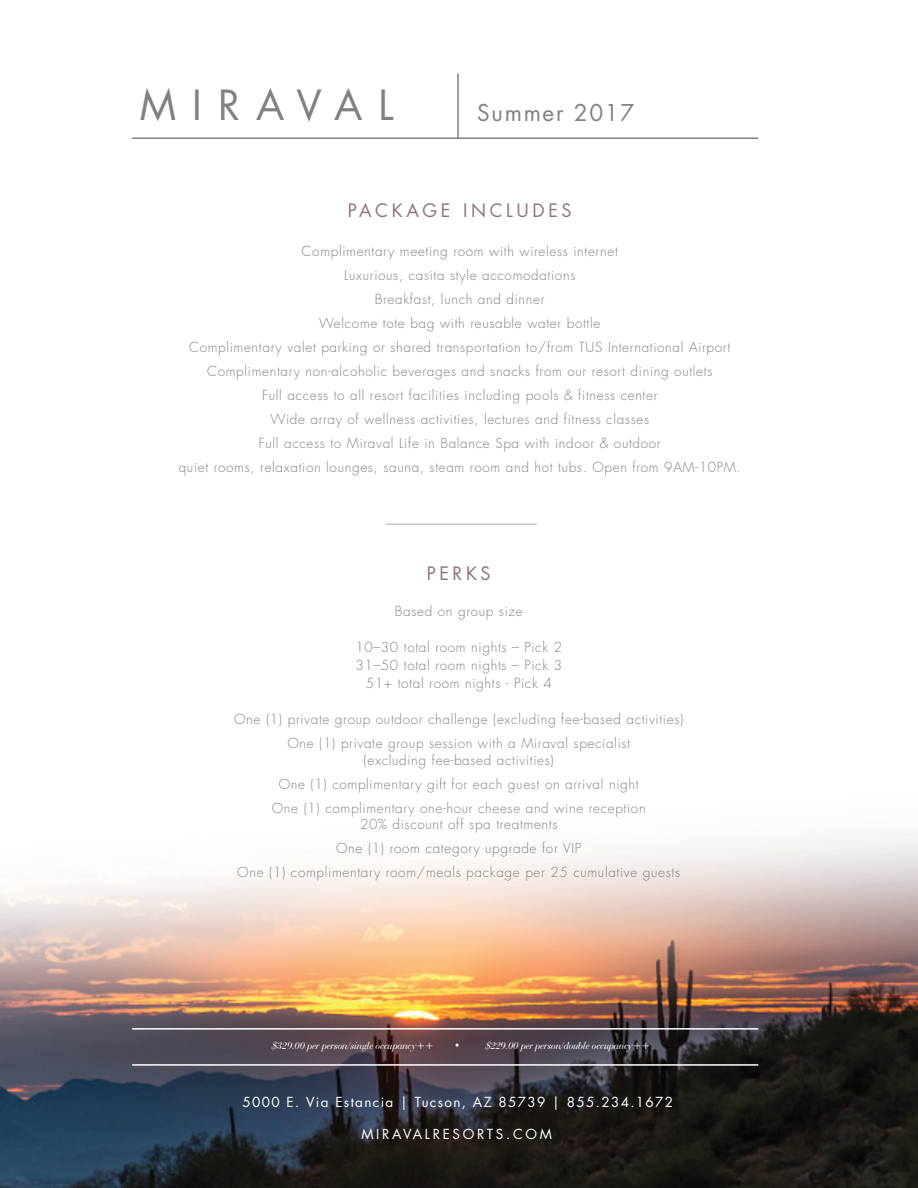
<style>
.page{position:relative;width:918px;height:1188px;background:#fff}
.page>*{position:absolute;margin:0;border:0;box-sizing:border-box;transform-origin:0 0}
.t1{font:40.5px "Futura Std";letter-spacing:.4em;color:#808180}
.t2{font:22.5px "Futura Std";letter-spacing:.075em;color:#808180}
.t3{font:18px "Futura Std";letter-spacing:.2em;color:#8f7577}
.t4{font:300 13.5px/24px "Futura Std";letter-spacing:.05em;color:#808180;text-align:center}
.t5{font:13.5px "Futura Std";letter-spacing:.1em;color:#fff}
.t6{font:13.5px "Futura Std";letter-spacing:.2em;color:#fff}
.t7{font:italic 10.5px "Bauer Bodoni BT";color:#fff}
</style>
<div class="page">
<img style="left:0;top:137px;width:918px;height:1051px">
<hr style="left:386px;top:524px;width:151px;height:1px;background:#c7c8ca">
<hr style="left:132px;top:137px;width:626px;height:2px;background:#808180">
<hr style="left:132px;top:1028px;width:626px;height:2px;background:#fff">
<hr style="left:132px;top:1064px;width:626px;height:2px;background:#fff">
<hr style="left:457px;top:73px;width:2px;height:65px;background:#808180">
<p class="t1" style="left:140px;top:79px;width:256px">MIRAVAL</p>
<p class="t2" style="left:477px;top:99px;width:159px">Summer 2017</p>
<p class="t3" style="left:348px;top:199px;width:225px">PACKAGE INCLUDES</p>
<p class="t4" style="left:302px;top:239px;width:318px">Complimentary meeting room with wireless internet</p>
<p class="t4" style="left:344px;top:263px;width:233px">Luxurious, casita style accomodations</p>
<p class="t4" style="left:375px;top:287px;width:171px">Breakfast, lunch and dinner</p>
<p class="t4" style="left:319px;top:311px;width:283px">Welcome tote bag with reusable water bottle</p>
<p class="t4" style="left:189px;top:335px;width:543px">Complimentary valet parking or shared transportation to/from TUS International Airport</p>
<p class="t4" style="left:207px;top:359px;width:507px">Complimentary non-alcoholic beverages and snacks from our resort dining outlets</p>
<p class="t4" style="left:262px;top:383px;width:397px">Full access to all resort facilities including pools &amp; fitness center</p>
<p class="t4" style="left:270px;top:407px;width:380px">Wide array of wellness activities, lectures and fitness classes</p>
<p class="t4" style="left:179px;top:431px;width:564px">Full access to Miraval Life in Balance Spa with indoor &amp; outdoor<br>quiet rooms, relaxation lounges, sauna, steam room and hot tubs. Open from 9AM-10PM.</p>
<p class="t3" style="left:427px;top:562px;width:65px">PERKS</p>
<p class="t4" style="left:395px;top:600px;width:129px">Based on group size</p>
<p class="t4" style="left:355px;top:636px;width:208px">10–30 total room nights – Pick 2</p>
<p class="t4" style="left:355px;top:654px;width:208px">31–50 total room nights – Pick 3</p>
<p class="t4" style="left:366px;top:672px;width:187px">51+ total room nights - Pick 4</p>
<p class="t4" style="left:234px;top:708px;width:451px">One (1) private group outdoor challenge (excluding fee-based activities)</p>
<p class="t4" style="left:287px;top:732px;width:344px">One (1) private group session with a Miraval specialist</p>
<p class="t4" style="left:364px;top:748px;width:192px">(excluding fee-based activities)</p>
<p class="t4" style="left:279px;top:772px;width:361px">One (1) complimentary gift for each guest on arrival night</p>
<p class="t4" style="left:272px;top:796px;width:375px">One (1) complimentary one-hour cheese and wine reception</p>
<p class="t4" style="left:360px;top:813px;width:199px">20% discount off spa treatments</p>
<p class="t4" style="left:336px;top:837px;width:247px">One (1) room category upgrade for VIP</p>
<p class="t4" style="left:237px;top:861px;width:444px">One (1) complimentary room/meals package per 25 cumulative guests</p>
<p class="t7" style="left:272px;top:1039px;width:163px">$329.00 per person/single occupancy++</p>
<p class="t7" style="left:454px;top:1039px;width:8px">•</p>
<p class="t7" style="left:486px;top:1039px;width:166px">$229.00 per person/double occupancy++</p>
<p class="t5" style="left:242px;top:1094px;width:432px">5000 E. Via Estancia | Tucson, AZ 85739 | 855.234.1672</p>
<p class="t6" style="left:361px;top:1125px;width:192px">MIRAVALRESORTS.COM</p>
</div>
